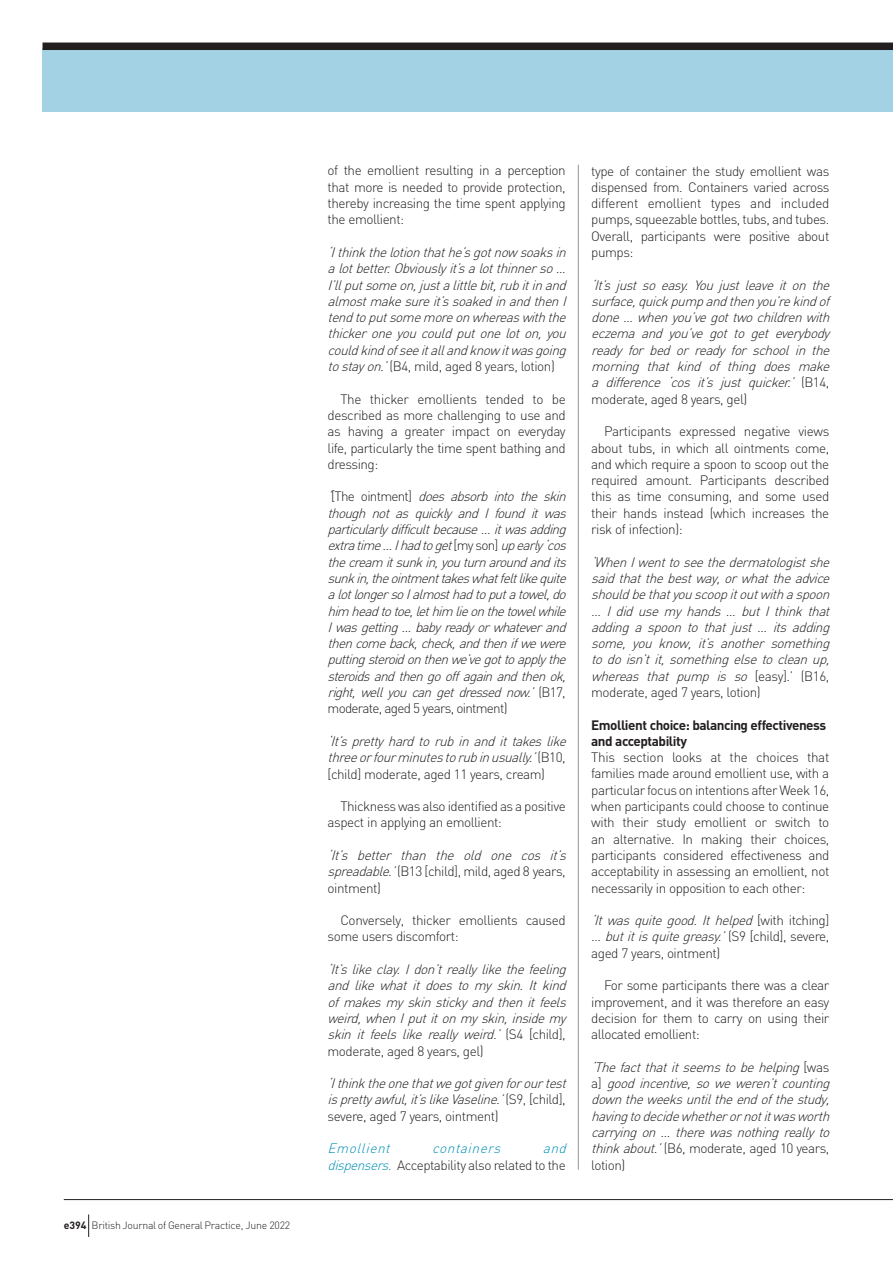
<style>
.page{position:relative;width:893px;height:1263px;background:#fff}
.page>*{position:absolute;margin:0;border:0;box-sizing:border-box;transform-origin:0 0}
.t1{font:italic 300 13.5px/16.4px "DIN";letter-spacing:-.035em;color:#231f20}
.t2{font:300 13.5px/16.4px "DIN";letter-spacing:-.035em;color:#231f20;text-align:justify}
.t3{font:700 13.5px/16.4px "DIN";letter-spacing:-.035em;color:#231f20}
.t4{font:italic 300 13.5px "DIN";color:#008fb3}
.t5{font:300 10.5px "DIN";letter-spacing:-.025em;color:#231f20}
.s1{font-weight:700}
.s2{font-style:normal}
.s3{font-style:italic;color:#008fb3}
.s4{font-style:italic}
</style>
<div class="page">
<div style="left:43px;top:48px;width:850px;height:64px;background:#a2d2e3"></div>
<div style="left:43px;top:43px;width:850px;height:7px;background:#231f20"></div>
<hr style="left:578px;top:165px;width:1px;height:1005px;background:#939598">
<hr style="left:64px;top:1199px;width:829px;height:1px;background:#231f20">
<svg style="left:88px;top:1214px;width:1px;height:23px"></svg>
<p class="t5" style="left:64px;top:1219px;width:228px"><span class="s1">e394</span> British Journal of General Practice, June 2022</p>
<p class="t2" style="left:328px;top:162px;width:240px">of the emollient resulting in a perception that more is needed to provide protection, thereby increasing the time spent applying the emollient:</p>
<p class="t1" style="left:328px;top:244px;width:244px;text-align:justify">‘Ithinkthelotionthathe’sgotnow soaksin alotbetter.Obviouslyit’salotthinnerso… I’llputsomeon,justalittlebit,rubitinand almostmakesureit’ssoakedinandthenI tendtoputsomemoreonwhereaswiththe thickeroneyoucouldputoneloton,you couldkindofseeitallandknow itwasgoing tostayon.’<span class="s2">(B4, mild, aged 8 years, lotion)</span></p>
<p class="t2" style="left:328px;top:390px;width:240px;text-indent:13px">The thicker emollients tended to be described as more challenging to use and as having a greater impact on everyday life, particularly the time spent bathing and dressing:</p>
<p class="t1" style="left:328px;top:488px;width:244px">‘<span class="s2">[ T h e o i n t m e n t ]</span> does absorb into the skin though not as quickly and I found it was particularlydifficultbecause…itwasadding extratime…Ihadtoget<span class="s2">[ m y s o n ]</span> upearly‘cos thecream itsunkin,youturnaroundandits sunkin,theointmenttakeswhatfeltlikequite alotlongersoIalmosthadtoputatowel,do him headtotoe,lethim lieonthetowelwhile Iwasgetting…babyreadyorwhateverand thencomeback,check,andthenifwewere puttingsteroidonthenwe’vegottoapplythe steroidsandthengooffagainandthenok, right,wellyoucangetdressednow.’<span class="s2">( B 1 7 , moderate, aged 5 years, ointment)</span></p>
<p class="t1" style="left:328px;top:733px;width:244px">‘It’sprettyhardtorubinandittakeslike threeorfourminutestorubinusually.’<span class="s2">( B 1 0 , [child] moderate, aged 11 years, cream)</span></p>
<p class="t2" style="left:328px;top:798px;width:240px;text-indent:13px">Thickness was also identified as a positive aspect in applying an emollient:</p>
<p class="t1" style="left:328px;top:847px;width:244px">‘It’s better than the old one cos it’s spreadable.’<span class="s2">(B13 [child], mild, aged 8 years, ointment)</span></p>
<p class="t2" style="left:328px;top:912px;width:240px;text-indent:13px">Conversely, thicker emollients caused some users discomfort:</p>
<p class="t1" style="left:328px;top:961px;width:244px">‘It’slikeclay.Idon’treallylikethefeeling and like what it does to my skin. It kind ofmakesmyskinstickyandthenitfeels weird,whenIputitonmyskin,insidemy skin it feels like really weird.’ <span class="s2">( S 4 [ c h i l d ] , moderate, aged 8 years, gel)</span></p>
<p class="t1" style="left:328px;top:1075px;width:244px">‘Ithinktheonethatwegotgivenforourtest isprettyawful,it’slikeVaseline.’<span class="s2">( S 9 , [ c h i l d ] , severe, aged 7 years, ointment)</span></p>
<p class="t4" style="left:328px;top:1140px;width:68px">Emollient</p>
<p class="t4" style="left:432px;top:1140px;width:74px">containers</p>
<p class="t2" style="left:328px;top:1140px;width:244px;text-indent:215px"><span class="s3">and dispensers.</span> Acceptability also related to the</p>
<p class="t2" style="left:591px;top:162px;width:240px">type of container the study emollient was dispensed from. Containers varied across different emollient types and included pumps, squeezable bottles, tubs, and tubes.<br>Overall, participants were positive about pumps:</p>
<p class="t1" style="left:591px;top:276px;width:244px">‘It’s just so easy. You just leave it on the surface,quickpumpandthenyou’rekindof done… whenyou’vegottwochildrenwith eczema and you’ve got to get everybody ready for bed or ready for school in the morning that kind of thing does make a difference ‘cos it’s just quicker.’ <span class="s2">( B 1 4 , moderate, aged 8 years, gel)</span></p>
<p class="t2" style="left:591px;top:423px;width:240px;text-indent:13px">Participants expressed negative views about tubs, in which all ointments come, and which require a spoon to scoop out the required amount. Participants described this as time consuming, and some used their hands instead (which increases the risk of infection):</p>
<p class="t1" style="left:591px;top:553px;width:244px">‘WhenIwenttoseethedermatologistshe saidthatthebestway,orwhattheadvice shouldbethatyouscoopitoutwithaspoon … I did use my hands … but I think that adding a spoon to that just … its adding some, you know, it’s another something todoisn’tit,somethingelsetocleanup, whereas that pump is so <span class="s2">[ e a s y] . ’ ( B 1 6 , moderate, aged 7 years, lotion)</span></p>
<p class="t3" style="left:591px;top:716px;width:236px">Emollient choice: balancing effectiveness and acceptability</p>
<p class="t2" style="left:591px;top:749px;width:240px">This section looks at the choices that families made around emollient use, with a particular focus on intentions after Week 16, when participants could choose to continue with their study emollient or switch to an alternative. In making their choices, participants considered effectiveness and acceptability in assessing an emollient, not necessarily in opposition to each other:</p>
<p class="t2" style="left:591px;top:912px;width:240px"><span class="s4">‘Itwasquitegood.Ithelped</span>[w i t h i t c h i n g ] <span class="s4">… butitisquitegreasy.’</span>( S 9 [ c h i l d ] , s eve re , aged 7 years, ointment)</p>
<p class="t2" style="left:591px;top:977px;width:240px;text-indent:13px">For some participants there was a clear improvement, and it was therefore an easy decision for them to carry on using their allocated emollient:</p>
<p class="t1" style="left:591px;top:1059px;width:244px">‘Thefactthatitseemstobehelping<span class="s2">[ w a s a ]</span> goodincentive,soweweren’tcounting downtheweeksuntiltheendofthestudy, havingtodecidewhetherornotitwasworth carryingon… therewasnothingreallyto thinkabout.’<span class="s2">(B6, moderate, aged 10 years, lotion)</span></p>
</div>
